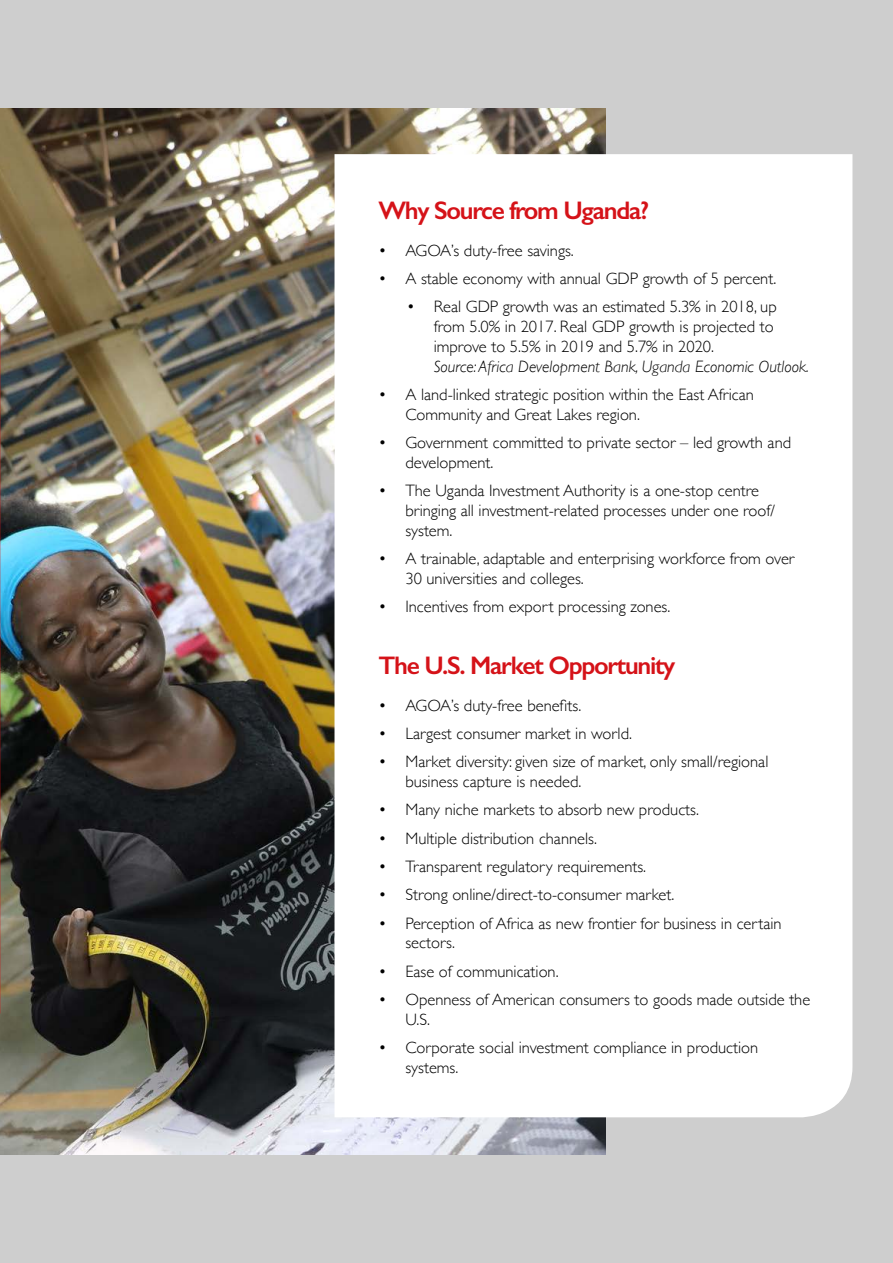
<style>
.page{position:relative;width:893px;height:1263px;background:#cecece}
.page>*{position:absolute;margin:0;border:0;box-sizing:border-box;transform-origin:0 0}
.t1{font:600 25.5px "Gill Sans";letter-spacing:-.05em;color:#d51218}
.t2{font:300 16.5px/19.8px "Gill Sans";color:#000}
.t3{font:italic 300 16.5px "Gill Sans";color:#000}
</style>
<div class="page">
<img style="left:0;top:108px;width:606px;height:1047px">
<div style="left:334px;top:154px;width:518px;height:963px;background:#fff"></div>
<h1 class="t1" style="left:378px;top:195px;width:272px">Why Source from Uganda?</h1>
<p class="t2" style="left:378px;top:240px;width:197px">• AGOA’s duty-free savings.</p>
<p class="t2" style="left:378px;top:268px;width:399px">• A stable economy with annual GDP growth of 5 percent.</p>
<p class="t2" style="left:434px;top:296px;width:345px;text-indent:-27px">• Real GDP growth was an estimated 5.3% in 2018, up from 5.0% in 2017. Real GDP growth is projected to improve to 5.5% in 2019 and 5.7% in 2020.</p>
<p class="t3" style="left:434px;top:357px;width:377px">Source: Africa Development Bank, Uganda Economic Outlook.</p>
<p class="t2" style="left:405px;top:384px;width:350px;text-indent:-27px">• A land-linked strategic position within the East African<br>Community and Great Lakes region.</p>
<p class="t2" style="left:405px;top:432px;width:387px;text-indent:-27px">• Government committed to private sector – led growth and development.</p>
<p class="t2" style="left:405px;top:480px;width:371px;text-indent:-27px">• The Uganda Investment Authority is a one-stop centre bringing all investment-related processes under one roof/ system.</p>
<p class="t2" style="left:405px;top:548px;width:390px;text-indent:-27px">• A trainable, adaptable and enterprising workforce from over<br>30 universities and colleges.</p>
<p class="t2" style="left:378px;top:596px;width:293px">• Incentives from export processing zones.</p>
<h1 class="t1" style="left:378px;top:650px;width:298px">The U.S. Market Opportunity</h1>
<p class="t2" style="left:378px;top:695px;width:204px">• AGOA’s duty-free benefits.</p>
<p class="t2" style="left:378px;top:723px;width:255px">• Largest consumer market in world.</p>
<p class="t2" style="left:405px;top:751px;width:364px;text-indent:-27px">• Market diversity: given size of market, only small/regional business capture is needed.</p>
<p class="t2" style="left:378px;top:799px;width:322px">• Many niche markets to absorb new products.</p>
<p class="t2" style="left:378px;top:828px;width:220px">• Multiple distribution channels.</p>
<p class="t2" style="left:378px;top:856px;width:269px">• Transparent regulatory requirements.</p>
<p class="t2" style="left:378px;top:884px;width:297px">• Strong online/direct-to-consumer market.</p>
<p class="t2" style="left:405px;top:913px;width:378px;text-indent:-27px">• Perception of Africa as new frontier for business in certain sectors.</p>
<p class="t2" style="left:378px;top:961px;width:182px">• Ease of communication.</p>
<p class="t2" style="left:405px;top:989px;width:406px;text-indent:-27px">• Openness of American consumers to goods made outside the<br>U.S.</p>
<p class="t2" style="left:405px;top:1037px;width:354px;text-indent:-27px">• Corporate social investment compliance in production systems.</p>
</div>
